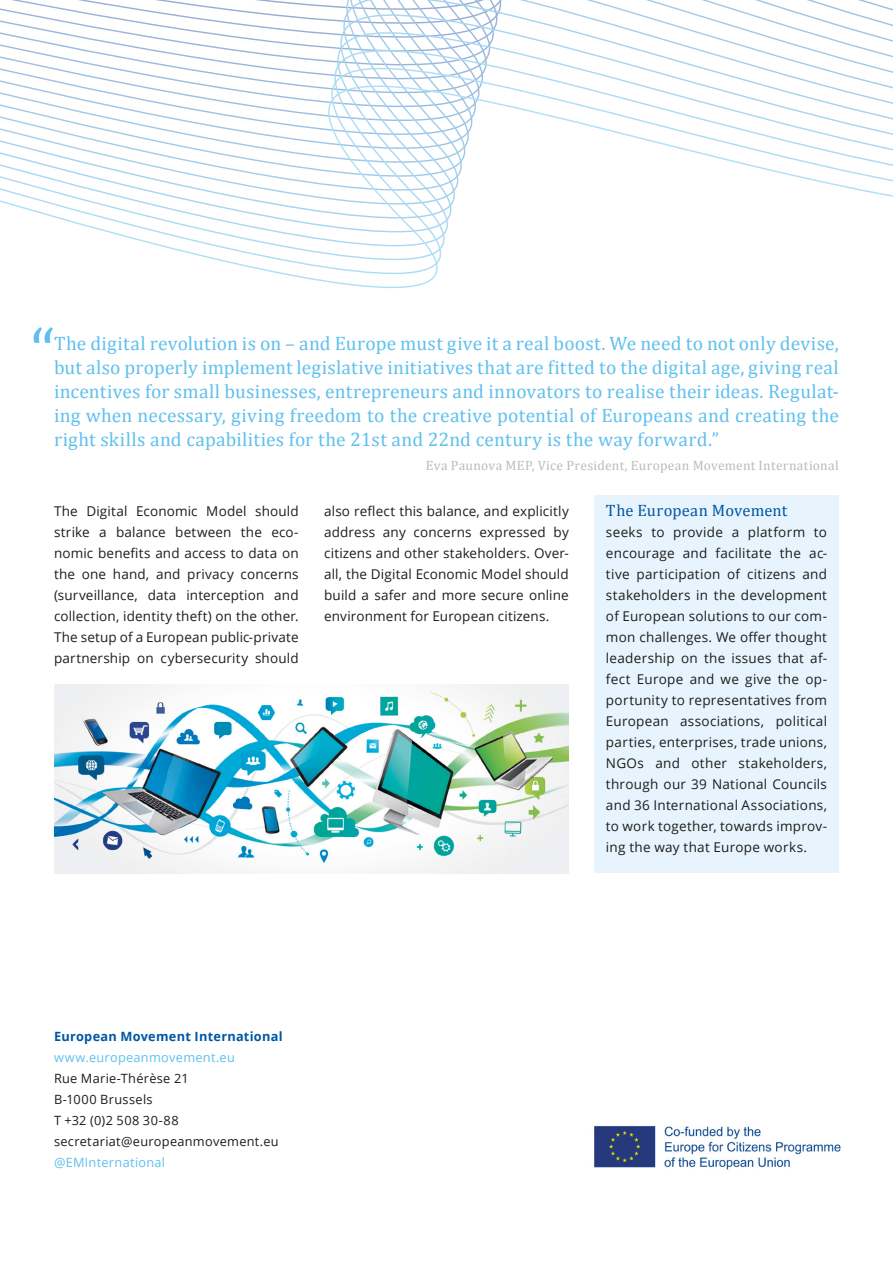
<style>
.page{position:relative;width:893px;height:1263px;background:#fff}
.page>*{position:absolute;margin:0;border:0;box-sizing:border-box;transform-origin:0 0}
.H1_Print_Flyer_Rot_1{font:19.5px/24px "Cambria";letter-spacing:.01em;color:#5fc0ee;text-align:justify}
.G_Print_Flyer_7_5_10{font:16.5px "Cambria";letter-spacing:.005em;color:#0056a4}
.G_Print_Flyer_7_5_10-2{font:13.5px/21px "Open Sans";letter-spacing:.02em;color:#1d1d1b;text-align:justify}
.H2_Print_Flyer_18_21{font:13.5px/21px "Open Sans";letter-spacing:.01em;color:#1d1d1b;text-align:justify}
.H1_Print_Flyer_Rot_1-2{font:13.5px "Cambria";letter-spacing:.02em;color:#bbb}
.H1_Print_Flyer_Rot_1-3{font:12.75px "Open Sans";letter-spacing:.025em;color:#1d1d1b}
.H1_Print_Flyer_Rot_1-4{font:12.75px "Open Sans";letter-spacing:.025em;color:#5fc0ee}
.H1_Print_Flyer_Rot_1-5{font:700 12.75px "Open Sans";letter-spacing:.02em;color:#0056a4}
</style>
<div class="page">
<svg style="left:0;top:0;width:893px;height:288px"></svg>
<div style="left:594px;top:496px;width:245px;height:377px;background:#e7f4fd"></div>
<img style="left:594px;top:1126px;width:247px;height:44px">
<svg style="left:34px;top:327px;width:19px;height:16px"></svg>
<img style="left:54px;top:684px;width:515px;height:189px">
<p class="H1_Print_Flyer_Rot_1" style="left:54px;top:331px;width:786px">The digital revolution is on – and Europe must give it a real boost. We need to not only devise, but also properly implement legislative initiatives that are fitted to the digital age, giving real incentives for small businesses, entrepreneurs and innovators to realise their ideas. Regulat&shy;ing when necessary, giving freedom to the creative potential of Europeans and creating the right skills and capabilities for the 21st and 22nd century is the way forward.”</p>
<p class="H1_Print_Flyer_Rot_1-2" style="left:426px;top:457px;width:415px">Eva Paunova MEP, Vice President, European Movement International</p>
<p class="H2_Print_Flyer_18_21" style="left:54px;top:500px;width:246px">The Digital Economic Model should strike a balance between the eco&shy;nomic benefits and access to data on the one hand, and privacy concerns (surveillance, data interception and collection, identity theft) on the other.<br>The setup of a European public-private partnership on cybersecurity should</p>
<p class="H2_Print_Flyer_18_21" style="left:324px;top:500px;width:246px">also reflect this balance, and explicitly address any concerns expressed by citizens and other stakeholders. Over&shy;all, the Digital Economic Model should build a safer and more secure online environment for European citizens.</p>
<p class="G_Print_Flyer_7_5_10" style="left:606px;top:501px;width:183px">The European Movement</p>
<p class="G_Print_Flyer_7_5_10-2" style="left:606px;top:521px;width:223px">seeks to provide a platform to encourage and facilitate the ac&shy;tive participation of citizens and stakeholders in the development of European solutions to our com&shy;mon challenges. We offer thought leadership on the issues that af&shy;fect Europe and we give the op&shy;portunity to representatives from European associations, political parties, enterprises, trade unions, NGOs and other stakeholders, through our 39 National Councils and 36 International Associations, to work together, towards improv&shy;ing the way that Europe works.</p>
<p class="H1_Print_Flyer_Rot_1-5" style="left:54px;top:1027px;width:230px">European Movement International</p>
<p class="H1_Print_Flyer_Rot_1-4" style="left:54px;top:1049px;width:182px">www.europeanmovement.eu</p>
<p class="H1_Print_Flyer_Rot_1-3" style="left:54px;top:1070px;width:136px">Rue Marie-Thérèse 21</p>
<p class="H1_Print_Flyer_Rot_1-3" style="left:54px;top:1091px;width:100px">B-1000 Brussels</p>
<p class="H1_Print_Flyer_Rot_1-3" style="left:54px;top:1112px;width:126px">T +32 (0)2 508 30-88</p>
<p class="H1_Print_Flyer_Rot_1-3" style="left:54px;top:1133px;width:226px">secretariat@europeanmovement.eu</p>
<p class="H1_Print_Flyer_Rot_1-4" style="left:54px;top:1154px;width:113px">@EMInternational</p>
</div>
